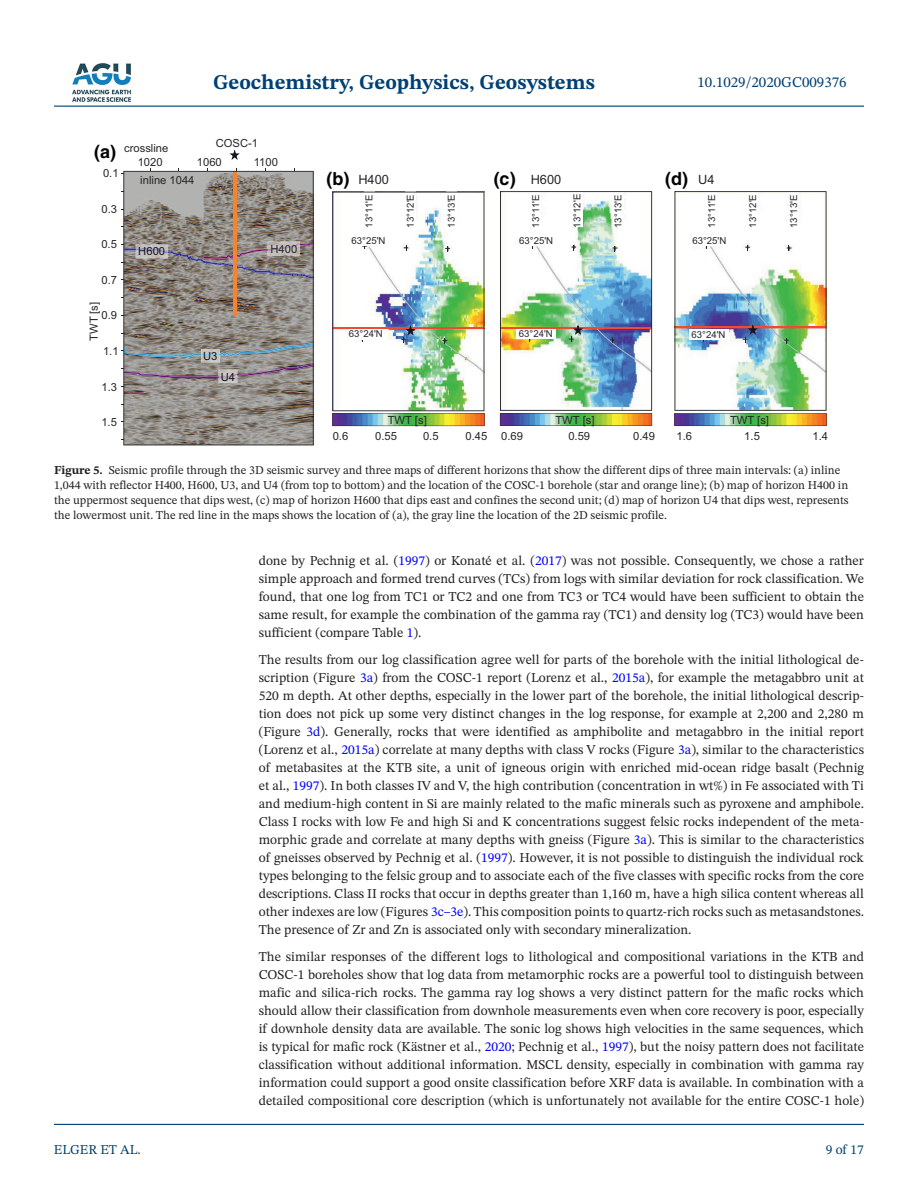
<style>
.page{position:relative;width:918px;height:1188px;background:#fff}
.page>*{position:absolute;margin:0;border:0;box-sizing:border-box;transform-origin:0 0}
.t1{font:700 21px "STIX Two Text";color:#004073}
.t2{font:700 18px "Helvetica";color:#030505}
.t3{font:15px "STIX Two Text";color:#004073}
.t4{font:13.5px/18px "STIX Two Text";color:#231f20;text-align:justify}
.t5{font:13.5px "STIX Two Text";color:#004073}
.t6{font:12.75px "Arial";color:#242628}
.t7{font:12px/15px "STIX Two Text";color:#231f20}
.t8{font:11.25px "Arial";color:#242628}
.t9{font:11.25px "Arial";color:#16141d}
.t10{font:9.6px "Arial";color:#242628}
.s1{font-weight:700}
.s2{color:#00f}
</style>
<div class="page">
<hr style="left:54px;top:106px;width:810px;height:1px;background:#004073">
<hr style="left:54px;top:1124px;width:810px;height:1px;background:#004073">
<img style="left:72px;top:63px;width:59px;height:39px">
<svg style="left:230px;top:149px;width:10px;height:11px"></svg>
<img style="left:332px;top:192px;width:152px;height:234px">
<svg style="left:500px;top:191px;width:152px;height:235px"></svg>
<img style="left:674px;top:191px;width:153px;height:235px">
<img style="left:123px;top:171px;width:191px;height:274px">
<h1 class="t1" style="left:213px;top:67px;width:383px">Geochemistry, Geophysics, Geosystems</h1>
<p class="t3" style="left:697px;top:72px;width:151px">10.1029/2020GC009376</p>
<h2 class="t2" style="left:94px;top:140px;width:23px">(a)</h2>
<p class="t8" style="left:103px;top:166px;width:17px">0.1</p>
<p class="t8" style="left:101px;top:201px;width:17px">0.3</p>
<p class="t8" style="left:216px;top:135px;width:44px">COSC-1</p>
<p class="t8" style="left:124px;top:141px;width:46px">crossline</p>
<p class="t8" style="left:140px;top:173px;width:56px">inline 1044</p>
<p class="t8" style="left:138px;top:154px;width:26px">1020</p>
<p class="t8" style="left:197px;top:154px;width:26px">1060</p>
<p class="t8" style="left:254px;top:154px;width:26px">1100</p>
<p class="t8" style="left:101px;top:237px;width:17px">0.5</p>
<p class="t8" style="left:101px;top:272px;width:17px">0.7</p>
<p class="t8" style="left:101px;top:308px;width:17px">0.9</p>
<p class="t8" style="left:103px;top:343px;width:17px">1.1</p>
<p class="t8" style="left:101px;top:379px;width:17px">1.3</p>
<p class="t8" style="left:101px;top:414px;width:17px">1.5</p>
<p class="t8" style="left:86px;top:341px;width:41px;rotate:-90deg">TWT [s]</p>
<p class="t9" style="left:138px;top:244px;width:28px">H600</p>
<p class="t8" style="left:270px;top:241px;width:28px">H400</p>
<p class="t9" style="left:203px;top:348px;width:16px">U3</p>
<p class="t9" style="left:221px;top:369px;width:16px">U4</p>
<h2 class="t2" style="left:327px;top:167px;width:24px">(b)</h2>
<h2 class="t2" style="left:494px;top:167px;width:23px">(c)</h2>
<h2 class="t2" style="left:665px;top:167px;width:24px">(d)</h2>
<p class="t6" style="left:358px;top:171px;width:32px">H400</p>
<p class="t6" style="left:531px;top:171px;width:32px">H600</p>
<p class="t6" style="left:698px;top:171px;width:18px">U4</p>
<p class="t10" style="left:404px;top:228px;width:35px;rotate:-90deg">13°12'E</p>
<p class="t10" style="left:445px;top:228px;width:35px;rotate:-90deg">13°13'E</p>
<p class="t10" style="left:570px;top:228px;width:35px;rotate:-90deg">13°12'E</p>
<p class="t10" style="left:611px;top:228px;width:35px;rotate:-90deg">13°13'E</p>
<p class="t10" style="left:746px;top:228px;width:35px;rotate:-90deg">13°12'E</p>
<p class="t10" style="left:787px;top:228px;width:35px;rotate:-90deg">13°13'E</p>
<p class="t10" style="left:363px;top:228px;width:34px;rotate:-90deg">13°11'E</p>
<p class="t10" style="left:529px;top:228px;width:34px;rotate:-90deg">13°11'E</p>
<p class="t10" style="left:705px;top:228px;width:34px;rotate:-90deg">13°11'E</p>
<p class="t10" style="left:352px;top:234px;width:36px">63°25'N</p>
<p class="t10" style="left:349px;top:327px;width:36px">63°24'N</p>
<p class="t10" style="left:519px;top:234px;width:36px">63°25'N</p>
<p class="t10" style="left:692px;top:234px;width:36px">63°25'N</p>
<p class="t10" style="left:519px;top:327px;width:36px">63°24'N</p>
<p class="t10" style="left:692px;top:328px;width:36px">63°24'N</p>
<p class="t8" style="left:388px;top:412px;width:41px">TWT [s]</p>
<p class="t8" style="left:555px;top:412px;width:41px">TWT [s]</p>
<p class="t8" style="left:730px;top:412px;width:41px">TWT [s]</p>
<p class="t8" style="left:333px;top:428px;width:17px">0.6</p>
<p class="t8" style="left:375px;top:428px;width:23px">0.55</p>
<p class="t8" style="left:423px;top:428px;width:17px">0.5</p>
<p class="t8" style="left:466px;top:428px;width:59px">0.45 0.69</p>
<p class="t8" style="left:568px;top:428px;width:23px">0.59</p>
<p class="t8" style="left:633px;top:428px;width:23px">0.49</p>
<p class="t8" style="left:677px;top:428px;width:17px">1.6</p>
<p class="t8" style="left:744px;top:428px;width:17px">1.5</p>
<p class="t8" style="left:813px;top:428px;width:17px">1.4</p>
<p class="t7" style="left:54px;top:463px;width:796px"><span class="s1">Figure 5.</span> Seismic profile through the 3D seismic survey and three maps of different horizons that show the different dips of three main intervals: (a) inline 1,044 with reflector H400, H600, U3, and U4 (from top to bottom) and the location of the COSC-1 borehole (star and orange line); (b) map of horizon H400 in the uppermost sequence that dips west, (c) map of horizon H600 that dips east and confines the second unit; (d) map of horizon U4 that dips west, represents the lowermost unit. The red line in the maps shows the location of (a), the gray line the location of the 2D seismic profile.</p>
<p class="t5" style="left:54px;top:1140px;width:88px">ELGER ET AL.</p>
<p class="t4" style="left:259px;top:552px;width:607px">done by Pechnig et al. (<span class="s2">1997</span>) or Konaté et al. (<span class="s2">2017</span>) was not possible. Consequently, we chose a rather simple approach and formed trend curves (TCs) from logs with similar deviation for rock classification. We found, that one log from TC1 or TC2 and one from TC3 or TC4 would have been sufficient to obtain the same result, for example the combination of the gamma ray (TC1) and density log (TC3) would have been sufficient (compare Table <span class="s2">1</span>).</p>
<p class="t4" style="left:259px;top:651px;width:607px">The results from our log classification agree well for parts of the borehole with the initial lithological de&shy;scription (Figure <span class="s2">3a</span>) from the COSC-1 report (Lorenz et al., <span class="s2">2015a</span>), for example the metagabbro unit at 520 m depth. At other depths, especially in the lower part of the borehole, the initial lithological descrip&shy;tion does not pick up some very distinct changes in the log response, for example at 2,200 and 2,280 m (Figure <span class="s2">3d</span>). Generally, rocks that were identified as amphibolite and metagabbro in the initial report (Lorenz et al., <span class="s2">2015a</span>) correlate at many depths with class V rocks (Figure <span class="s2">3a</span>), similar to the characteristics of metabasites at the KTB site, a unit of igneous origin with enriched mid-ocean ridge basalt (Pechnig et al., <span class="s2">1997</span>). In both classes IV and V, the high contribution (concentration in wt%) in Fe associated with Ti and medium-high content in Si are mainly related to the mafic minerals such as pyroxene and amphibole.<br>Class I rocks with low Fe and high Si and K concentrations suggest felsic rocks independent of the meta&shy;morphic grade and correlate at many depths with gneiss (Figure <span class="s2">3a</span>). This is similar to the characteristics of gneisses observed by Pechnig et al. (<span class="s2">1997</span>). However, it is not possible to distinguish the individual rock types belonging to the felsic group and to associate each of the five classes with specific rocks from the core descriptions. Class II rocks that occur in depths greater than 1,160 m, have a high silica content whereas all other indexes are low (Figures <span class="s2">3c–3e</span>). This composition points to quartz-rich rocks such as metasandstones.<br>The presence of Zr and Zn is associated only with secondary mineralization.</p>
<p class="t4" style="left:259px;top:948px;width:607px">The similar responses of the different logs to lithological and compositional variations in the KTB and COSC-1 boreholes show that log data from metamorphic rocks are a powerful tool to distinguish between mafic and silica-rich rocks. The gamma ray log shows a very distinct pattern for the mafic rocks which should allow their classification from downhole measurements even when core recovery is poor, especially if downhole density data are available. The sonic log shows high velocities in the same sequences, which is typical for mafic rock (Kästner et al., <span class="s2">2020</span>; Pechnig et al., <span class="s2">1997</span>), but the noisy pattern does not facilitate classification without additional information. MSCL density, especially in combination with gamma ray information could support a good onsite classification before XRF data is available. In combination with a detailed compositional core description (which is unfortunately not available for the entire COSC-1 hole)</p>
<p class="t5" style="left:826px;top:1140px;width:40px">9 of 17</p>
</div>
